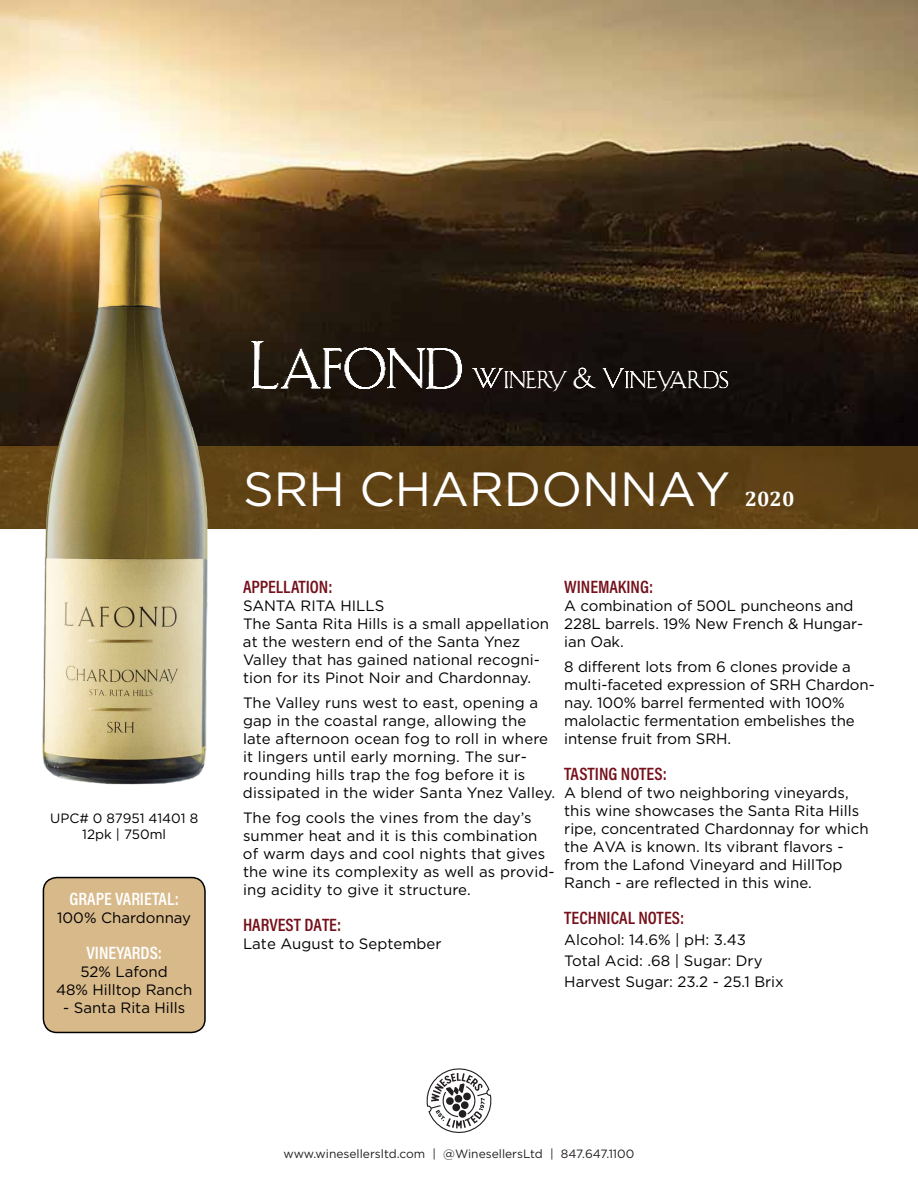
<style>
.page{position:relative;width:918px;height:1188px;background:#fff}
.page>*{position:absolute;margin:0;border:0;box-sizing:border-box;transform-origin:0 0}
.t1{font:48px "Gotham";color:#fff}
.t2{font:700 21px "Cambria";color:#fff}
.t3{font:600 18px "Acumin Pro Cond";color:#75101a}
.t4{font:600 18px "Acumin Pro Cond";color:#fff}
.t5{font:15px/18px "Gotham";color:#000}
.t6{font:13.5px/16.2px "Gotham";color:#000;text-align:center}
.t7{font:12px "Gotham";color:#231f20}
</style>
<div class="page">
<img style="left:0;top:0;width:918px;height:446px">
<div style="left:0;top:446px;width:918px;height:83px;background:#5e4115"></div>
<img style="left:36px;top:176px;width:179px;height:609px">
<div style="left:43px;top:878px;width:162px;height:154px;background:#d8b98a;border-radius:14px"></div>
<div style="left:43px;top:877px;width:163px;height:156px;border:2px solid #000;border-radius:14px"></div>
<img style="left:243px;top:332px;width:495px;height:60px">
<svg style="left:426px;top:1068px;width:66px;height:65px"></svg>
<p class="t6" style="left:50px;top:810px;width:150px">UPC# 0 87951 41401 8<br>12pk | 750ml</p>
<p class="t4" style="left:69px;top:887px;width:111px">GRAPE VARIETAL:</p>
<p class="t5" style="left:57px;top:909px;width:135px">100% Chardonnay</p>
<p class="t4" style="left:86px;top:941px;width:77px">VINEYARDS:</p>
<p class="t5" style="left:56px;top:963px;width:138px;text-align:center">52% Lafond<br>48% Hilltop Ranch</p>
<p class="t5" style="left:63px;top:999px;width:124px">- Santa Rita Hills</p>
<h1 class="t1" style="left:243px;top:458px;width:489px">SRH CHARDONNAY</h1>
<h2 class="t2" style="left:745px;top:484px;width:51px">2020</h2>
<p class="t3" style="left:243px;top:575px;width:91px">APPELLATION:</p>
<p class="t5" style="left:243px;top:596px;width:308px">SANTA RITA HILLS<br>The Santa Rita Hills is a small appellation at the western end of the Santa Ynez Valley that has gained national recogni&shy;tion for its Pinot Noir and Chardonnay.</p>
<p class="t5" style="left:243px;top:693px;width:314px">The Valley runs west to east, opening a gap in the coastal range, allowing the late afternoon ocean fog to roll in where it lingers until early morning. The sur&shy;rounding hills trap the fog before it is dissipated in the wider Santa Ynez Valley.</p>
<p class="t5" style="left:243px;top:808px;width:313px">The fog cools the vines from the day’s summer heat and it is this combination of warm days and cool nights that gives the wine its complexity as well as provid&shy;ing acidity to give it structure.</p>
<p class="t3" style="left:243px;top:913px;width:100px">HARVEST DATE:</p>
<p class="t5" style="left:243px;top:934px;width:200px">Late August to September</p>
<p class="t3" style="left:564px;top:575px;width:91px">WINEMAKING:</p>
<p class="t5" style="left:564px;top:596px;width:300px">A combination of 500L puncheons and<br>228L barrels. 19% New French &amp; Hungar&shy;ian Oak.</p>
<p class="t5" style="left:564px;top:657px;width:312px">8 different lots from 6 clones provide a multi-faceted expression of SRH Chardon&shy;nay. 100% barrel fermented with 100% malolactic fermentation embelishes the intense fruit from SRH.</p>
<p class="t3" style="left:564px;top:762px;width:104px">TASTING NOTES:</p>
<p class="t5" style="left:564px;top:783px;width:306px">A blend of two neighboring vineyards, this wine showcases the Santa Rita Hills ripe, concentrated Chardonnay for which the AVA is known. Its vibrant flavors - from the Lafond Vineyard and HillTop Ranch - are reflected in this wine.</p>
<p class="t3" style="left:564px;top:906px;width:121px">TECHNICAL NOTES:</p>
<p class="t5" style="left:564px;top:929px;width:221px;line-height:21px">Alcohol: 14.6% | pH: 3.43<br>Total Acid: .68 | Sugar: Dry<br>Harvest Sugar: 23.2 - 25.1 Brix</p>
<p class="t7" style="left:284px;top:1147px;width:352px">www.winesellersltd.com | @WinesellersLtd | 847.647.1100</p>
</div>
